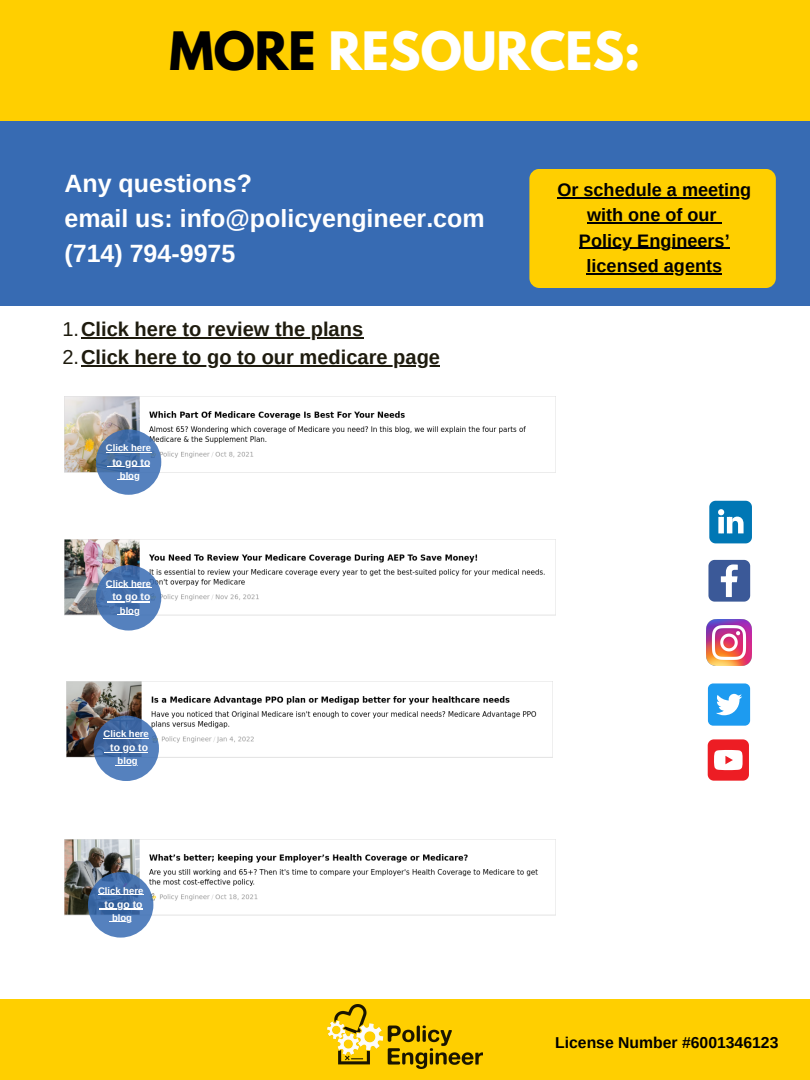
<style>
.page{position:relative;width:810px;height:1080px;background:#fff}
.page>*{position:absolute;margin:0;border:0;box-sizing:border-box;transform-origin:0 0}
.t1{font:700 46.88px "League Spartan";color:#fff}
.t2{font:700 25px "Arimo";color:#fff}
.t3{font:700 20.06px "Arimo";color:#1e1b0e}
.t4{font:700 18.06px/25.3px "Arimo";color:#000;text-align:center}
.t5{font:700 15.75px "Arimo";color:#000}
.t6{font:700 10.31px "Arimo";color:#fff}
.t7{font:700 9.5px "Arimo";color:#fff}
.s1{color:#000}
.s2{font-weight:400}
</style>
<div class="page">
<div style="left:0;top:999px;width:810px;height:81px;background:#ffcf00"></div>
<div style="left:0;top:121px;width:810px;height:185px;background:#376bb3"></div>
<hr style="left:81px;top:337px;width:282px;height:2px;background:#1e1b0e">
<hr style="left:81px;top:365px;width:359px;height:2px;background:#1e1b0e">
<div style="left:529px;top:169px;width:247px;height:119px;background:#ffcf00;border-radius:10px"></div>
<hr style="left:557px;top:197px;width:194px;height:1px;background:#000">
<hr style="left:587px;top:222px;width:130px;height:2px;background:#000">
<hr style="left:579px;top:248px;width:151px;height:1px;background:#000">
<hr style="left:587px;top:273px;width:135px;height:1px;background:#000">
<img style="left:328px;top:1005px;width:154px;height:64px">
<div style="left:0;top:0;width:810px;height:120px;background:#ffcf00"></div>
<div style="left:708px;top:683px;width:42px;height:43px;background:#1d9bf0;border-radius:5px"></div>
<svg style="left:716px;top:694px;width:26px;height:21px"></svg>
<svg style="left:708px;top:560px;width:42px;height:42px;background:#6179ab"></svg>
<svg style="left:708px;top:739px;width:41px;height:42px"></svg>
<img style="left:706px;top:620px;width:46px;height:46px">
<svg style="left:709px;top:501px;width:43px;height:42px"></svg>
<img style="left:67px;top:682px;width:486px;height:99px">
<img style="left:64px;top:839px;width:491px;height:98px">
<img style="left:64px;top:539px;width:491px;height:87px">
<img style="left:64px;top:397px;width:491px;height:98px">
<svg style="left:96px;top:429px;width:65px;height:66px;background:#4d78b2"></svg>
<svg style="left:96px;top:565px;width:65px;height:66px;background:#4f79b4"></svg>
<svg style="left:94px;top:716px;width:65px;height:65px;background:#4973af"></svg>
<svg style="left:88px;top:872px;width:65px;height:66px;background:#4b76b0"></svg>
<hr style="left:106px;top:452px;width:45px;height:1px;background:#fff">
<hr style="left:113px;top:466px;width:37px;height:1px;background:#fff">
<svg style="left:117px;top:479px;width:23px;height:1px"></svg>
<hr style="left:106px;top:587px;width:45px;height:1px;background:#fff">
<hr style="left:113px;top:601px;width:37px;height:1px;background:#fff">
<svg style="left:117px;top:615px;width:23px;height:1px"></svg>
<hr style="left:104px;top:738px;width:45px;height:1px;background:#fff">
<hr style="left:110px;top:752px;width:38px;height:1px;background:#fff">
<svg style="left:115px;top:765px;width:23px;height:1px"></svg>
<hr style="left:98px;top:894px;width:45px;height:1px;background:#fff">
<hr style="left:105px;top:909px;width:37px;height:1px;background:#fff">
<svg style="left:109px;top:922px;width:23px;height:1px"></svg>
<p class="t1" style="left:169px;top:28px;width:473px"><span class="s1">MORE</span> RESOURCES:</p>
<p class="t2" style="left:64px;top:170px;width:189px">Any questions?</p>
<p class="t2" style="left:64px;top:205px;width:422px">email us: info@policyengineer.com</p>
<p class="t2" style="left:64px;top:239px;width:172px">(714) 794-9975</p>
<p class="t3" style="left:62px;top:318px;width:302px"><span class="s2">1.</span>Click here to review the plans</p>
<p class="t3" style="left:62px;top:345px;width:379px"><span class="s2">2.</span>Click here to go to our medicare page</p>
<p class="t7" style="left:106px;top:442px;width:47px">Click here</p>
<p class="t6" style="left:113px;top:456px;width:39px">to go to</p>
<p class="t7" style="left:120px;top:470px;width:21px">blog</p>
<p class="t7" style="left:106px;top:578px;width:47px">Click here</p>
<p class="t6" style="left:113px;top:591px;width:39px">to go to</p>
<p class="t7" style="left:120px;top:605px;width:21px">blog</p>
<p class="t7" style="left:104px;top:729px;width:47px">Click here</p>
<p class="t6" style="left:110px;top:742px;width:39px">to go to</p>
<p class="t7" style="left:118px;top:756px;width:21px">blog</p>
<p class="t7" style="left:98px;top:885px;width:47px">Click here</p>
<p class="t6" style="left:105px;top:898px;width:39px">to go to</p>
<p class="t7" style="left:112px;top:912px;width:21px">blog</p>
<p class="t4" style="left:557px;top:177px;width:195px">Or schedule a meeting with one of our</p>
<p class="t4" style="left:579px;top:228px;width:152px">Policy Engineers’ licensed agents</p>
<p class="t5" style="left:555px;top:1033px;width:225px">License Number #6001346123</p>
</div>
